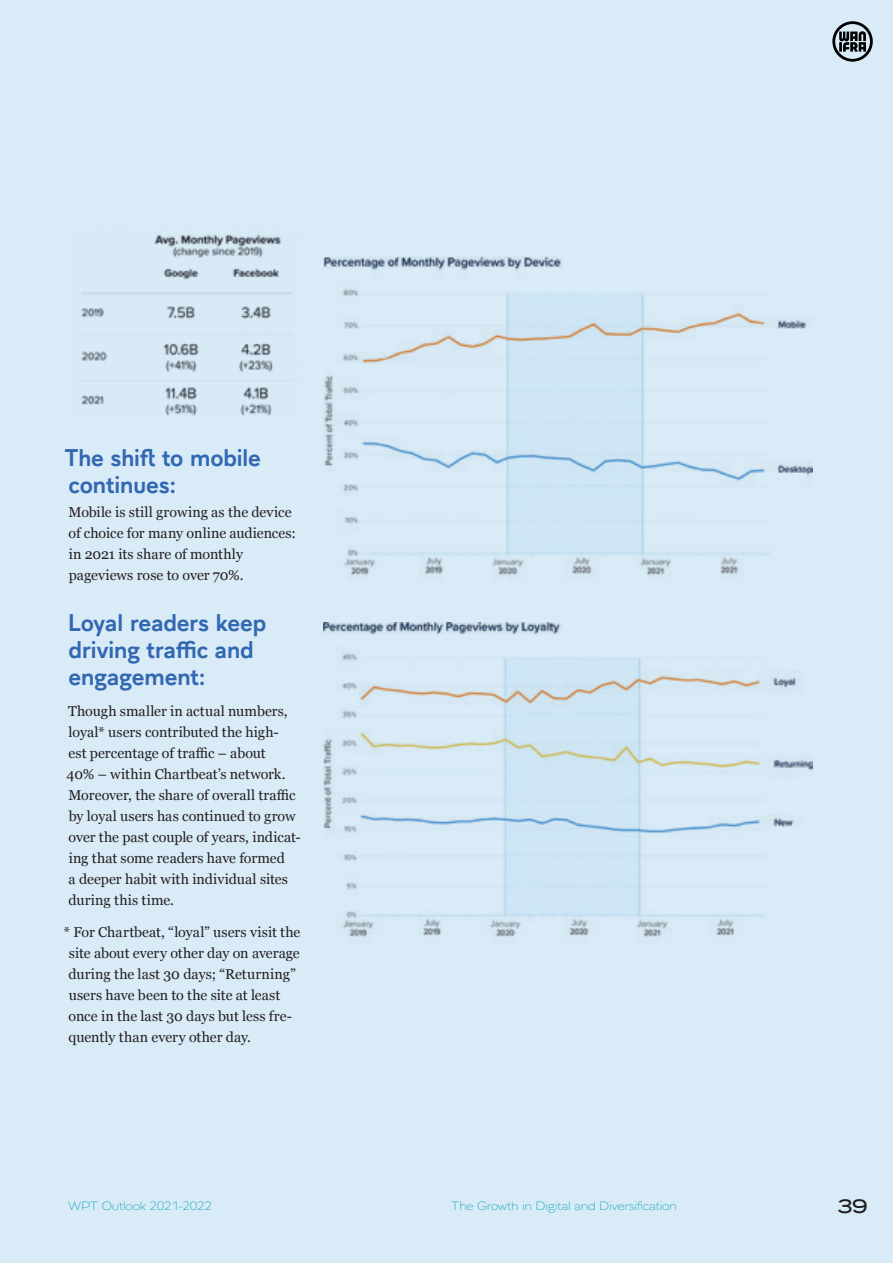
<style>
.page{position:relative;width:893px;height:1263px;background:#d9ebf7}
.page>*{position:absolute;margin:0;border:0;box-sizing:border-box;transform-origin:0 0}
.t1{font:700 22.5px/27px "Aiglon Pro";letter-spacing:-.02em;color:#3268b2}
.t2{font:600 18px "Aiglon Pro Wide";color:#231f20}
.t3{font:14.25px/21px "Georgia";color:#231f20}
.t4{font:200 11.25px "Aiglon Pro Wide";letter-spacing:-.02em;color:#25bac4}
</style>
<div class="page">
<img style="left:323px;top:257px;width:489px;height:322px">
<img style="left:323px;top:622px;width:489px;height:315px">
<img style="left:81px;top:234px;width:212px;height:182px">
<h1 class="t1" style="left:65px;top:442px;width:198px">The shift to mobile continues:</h1>
<p class="t3" style="left:68px;top:501px;width:229px">Mobile is still growing as the device of choice for many online audiences: in 2021 its share of monthly pageviews rose to over 70%.</p>
<h1 class="t1" style="left:68px;top:607px;width:200px">Loyal readers keep driving traffic and engagement:</h1>
<p class="t3" style="left:67px;top:700px;width:236px">Though smaller in actual numbers, loyal* users contributed the high-<br>est percentage of traffic – about<br>40% – within Chartbeat’s network.<br>Moreover, the share of overall traffic by loyal users has continued to grow over the past couple of years, indicat&shy;ing that some readers have formed<br>a deeper habit with individual sites during this time.</p>
<p class="t3" style="left:68px;top:921px;width:233px;text-indent:-5px">* For Chartbeat, “loyal” users visit the site about every other day on average during the last 30 days; “Returning” users have been to the site at least once in the last 30 days but less fre&shy;quently than every other day.</p>
<p class="t4" style="left:68px;top:1196px;width:146px">WPT Outlook 2021-2022</p>
<p class="t4" style="left:451px;top:1196px;width:228px">The Growth in Digital and Diversification</p>
<p class="t2" style="left:837px;top:1191px;width:32px">39</p>
</div>
